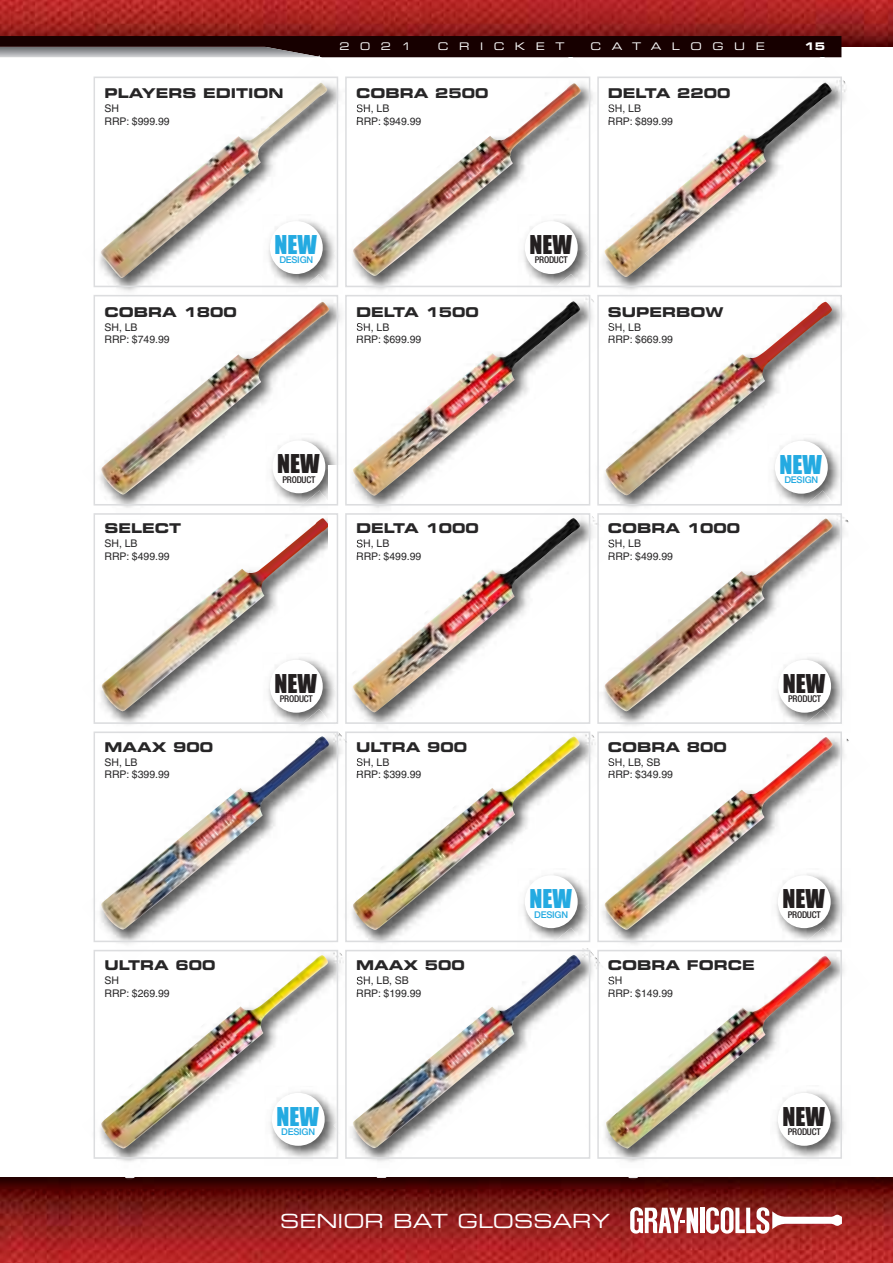
<style>
.page{position:relative;width:893px;height:1263px;background:#fff}
.page>*{position:absolute;margin:0;border:0;box-sizing:border-box;transform-origin:0 0}
.t1{font:24px "Impact";color:#231f20}
.t2{font:24px "Impact";color:#24aae1}
.t3{font:19.5px "Eurostile Extended Two";color:#fff}
.t4{font:13.5px "Eurostile Bold Extended Two";color:#272627}
.t5{font:10.5px/12.6px "Helvetica";color:#272627}
.t6{font:10.5px "Eurostile Extended Two";letter-spacing:1.005em;color:#fff}
.t7{font:10.5px "Eurostile Bold Extended Two";color:#fff}
.t8{font:500 condensed 9.3px "Helvetica Neue LT Std";letter-spacing:-.025em;color:#231f20}
.t9{font:500 9.3px "Helvetica Neue";letter-spacing:-.025em;color:#24aae1}
</style>
<div class="page">
<img style="left:0;top:0;width:893px;height:47px">
<img style="left:0;top:1178px;width:893px;height:85px">
<hr style="left:700px;top:1208px;width:4px;height:25px;background:#fff">
<svg style="left:630px;top:1207px;width:68px;height:27px"></svg>
<svg style="left:706px;top:1207px;width:136px;height:27px"></svg>
<img style="left:618px;top:57px;width:228px;height:56px">
<img style="left:618px;top:83px;width:214px;height:191px">
<img style="left:618px;top:274px;width:226px;height:234px">
<img style="left:618px;top:302px;width:214px;height:193px">
<img style="left:618px;top:517px;width:231px;height:208px">
<img style="left:618px;top:518px;width:215px;height:194px">
<img style="left:618px;top:738px;width:231px;height:206px">
<img style="left:618px;top:737px;width:215px;height:193px">
<img style="left:618px;top:955px;width:252px;height:223px">
<svg style="left:629px;top:1178px;width:8px;height:4px"></svg>
<img style="left:618px;top:956px;width:213px;height:192px">
<img style="left:366px;top:57px;width:252px;height:233px">
<svg style="left:608px;top:104px;width:10px;height:15px"></svg>
<img style="left:366px;top:83px;width:215px;height:193px">
<img style="left:580px;top:294px;width:38px;height:196px">
<svg style="left:608px;top:323px;width:10px;height:15px"></svg>
<img style="left:366px;top:301px;width:214px;height:189px">
<img style="left:366px;top:490px;width:252px;height:219px">
<svg style="left:608px;top:540px;width:10px;height:15px"></svg>
<img style="left:366px;top:518px;width:214px;height:191px">
<img style="left:366px;top:709px;width:252px;height:234px">
<svg style="left:608px;top:758px;width:10px;height:15px"></svg>
<img style="left:366px;top:737px;width:214px;height:193px">
<img style="left:366px;top:948px;width:252px;height:230px">
<svg style="left:377px;top:1178px;width:8px;height:4px"></svg>
<svg style="left:608px;top:977px;width:10px;height:15px"></svg>
<img style="left:366px;top:955px;width:215px;height:193px">
<img style="left:82px;top:57px;width:284px;height:235px">
<svg style="left:0;top:36px;width:841px;height:21px;background:#2e1b1b"></svg>
<svg style="left:357px;top:104px;width:9px;height:15px"></svg>
<img style="left:101px;top:83px;width:226px;height:195px">
<img style="left:93px;top:295px;width:273px;height:213px">
<svg style="left:357px;top:323px;width:9px;height:15px"></svg>
<img style="left:101px;top:302px;width:228px;height:193px">
<img style="left:93px;top:513px;width:273px;height:212px">
<svg style="left:357px;top:540px;width:9px;height:15px"></svg>
<img style="left:101px;top:518px;width:228px;height:193px">
<img style="left:93px;top:732px;width:273px;height:196px">
<svg style="left:357px;top:758px;width:9px;height:15px"></svg>
<img style="left:101px;top:736px;width:228px;height:192px">
<img style="left:82px;top:928px;width:284px;height:250px">
<svg style="left:126px;top:1178px;width:8px;height:4px"></svg>
<svg style="left:357px;top:977px;width:9px;height:15px"></svg>
<img style="left:101px;top:955px;width:227px;height:193px">
<img style="left:263px;top:214px;width:79px;height:78px">
<img style="left:334px;top:246px;width:8px;height:18px">
<img style="left:296px;top:274px;width:40px;height:18px">
<div style="left:270px;top:221px;width:53px;height:53px;background:#fff;border-radius:50%"></div>
<img style="left:518px;top:214px;width:79px;height:76px">
<img style="left:585px;top:243px;width:12px;height:25px">
<img style="left:547px;top:274px;width:40px;height:16px">
<div style="left:525px;top:221px;width:53px;height:53px;background:#fff;border-radius:50%"></div>
<img style="left:518px;top:868px;width:79px;height:75px">
<img style="left:585px;top:897px;width:12px;height:24px">
<img style="left:547px;top:928px;width:41px;height:15px">
<div style="left:525px;top:875px;width:53px;height:53px;background:#fff;border-radius:50%"></div>
<img style="left:265px;top:1086px;width:79px;height:79px">
<img style="left:334px;top:1116px;width:10px;height:22px">
<div style="left:272px;top:1093px;width:53px;height:53px;background:#fff;border-radius:50%"></div>
<img style="left:771px;top:1086px;width:79px;height:79px">
<div style="left:778px;top:1093px;width:53px;height:53px;background:#fff;border-radius:50%"></div>
<img style="left:771px;top:868px;width:78px;height:76px">
<img style="left:798px;top:928px;width:41px;height:16px">
<div style="left:778px;top:875px;width:53px;height:53px;background:#fff;border-radius:50%"></div>
<img style="left:266px;top:433px;width:79px;height:75px">
<img style="left:334px;top:462px;width:11px;height:4px">
<img style="left:292px;top:490px;width:36px;height:18px">
<div style="left:272px;top:440px;width:53px;height:53px;background:#fff;border-radius:50%"></div>
<img style="left:263px;top:653px;width:79px;height:72px">
<img style="left:334px;top:681px;width:8px;height:18px">
<img style="left:291px;top:709px;width:48px;height:17px">
<div style="left:270px;top:660px;width:53px;height:53px;background:#fff;border-radius:50%"></div>
<img style="left:771px;top:653px;width:78px;height:72px">
<img style="left:795px;top:709px;width:47px;height:17px">
<div style="left:778px;top:660px;width:53px;height:53px;background:#fff;border-radius:50%"></div>
<img style="left:768px;top:434px;width:76px;height:74px">
<img style="left:795px;top:490px;width:47px;height:18px">
<div style="left:775px;top:441px;width:53px;height:53px;background:#fff;border-radius:50%"></div>
<div style="left:328px;top:466px;width:21px;height:172px;background:#fff"></div>
<div style="left:597px;top:731px;width:245px;height:211px;border:2px solid #dcdddf"></div>
<div style="left:597px;top:513px;width:245px;height:211px;border:2px solid #dcdddf"></div>
<div style="left:94px;top:950px;width:244px;height:209px;border:2px solid #dcdddf"></div>
<div style="left:597px;top:950px;width:245px;height:209px;border:2px solid #dcdddf"></div>
<div style="left:345px;top:950px;width:245px;height:209px;border:2px solid #dcdddf"></div>
<div style="left:94px;top:295px;width:244px;height:210px;border:2px solid #dcdddf"></div>
<div style="left:94px;top:513px;width:244px;height:211px;border:2px solid #dcdddf"></div>
<div style="left:94px;top:731px;width:244px;height:211px;border:2px solid #dcdddf"></div>
<div style="left:597px;top:295px;width:245px;height:210px;border:2px solid #dcdddf"></div>
<div style="left:345px;top:513px;width:245px;height:211px;border:2px solid #dcdddf"></div>
<div style="left:345px;top:295px;width:245px;height:210px;border:2px solid #dcdddf"></div>
<div style="left:94px;top:77px;width:244px;height:210px;border:2px solid #dcdddf"></div>
<div style="left:597px;top:77px;width:245px;height:210px;border:2px solid #dcdddf"></div>
<div style="left:345px;top:77px;width:245px;height:210px;border:2px solid #dcdddf"></div>
<div style="left:345px;top:731px;width:245px;height:211px;border:2px solid #dcdddf"></div>
<p class="t4" style="left:104px;top:88px;width:181px">PLAYERS EDITION</p>
<p class="t5" style="left:104px;top:103px;width:67px">SH<br>RRP: $999.99</p>
<p class="t6" style="left:340px;top:43px;width:74px">2021</p>
<p class="t6" style="left:438px;top:43px;width:128px">CRICKET</p>
<p class="t6" style="left:591px;top:43px;width:176px">CATALOGUE</p>
<p class="t7" style="left:804px;top:43px;width:22px">15</p>
<p class="t4" style="left:608px;top:88px;width:124px">DELTA 2200</p>
<p class="t5" style="left:608px;top:103px;width:67px">SH, LB<br>RRP: $899.99</p>
<p class="t4" style="left:356px;top:88px;width:134px">COBRA 2500</p>
<p class="t5" style="left:356px;top:103px;width:67px">SH, LB<br>RRP: $949.99</p>
<p class="t4" style="left:104px;top:307px;width:134px">COBRA 1800</p>
<p class="t5" style="left:104px;top:322px;width:67px">SH, LB<br>RRP: $749.99</p>
<h1 class="t2" style="left:275px;top:226px;width:44px">NEW</h1>
<p class="t9" style="left:279px;top:253px;width:35px">DESIGN</p>
<p class="t4" style="left:356px;top:307px;width:124px">DELTA 1500</p>
<p class="t5" style="left:356px;top:322px;width:67px">SH, LB<br>RRP: $699.99</p>
<h1 class="t1" style="left:529px;top:226px;width:44px">NEW</h1>
<p class="t8" style="left:535px;top:257px;width:34px">PRODUCT</p>
<p class="t4" style="left:608px;top:307px;width:117px">SUPERBOW</p>
<p class="t5" style="left:608px;top:322px;width:67px">SH, LB<br>RRP: $669.99</p>
<p class="t4" style="left:104px;top:524px;width:78px">SELECT</p>
<p class="t5" style="left:104px;top:538px;width:67px">SH, LB<br>RRP: $499.99</p>
<h1 class="t1" style="left:277px;top:445px;width:44px">NEW</h1>
<p class="t8" style="left:282px;top:476px;width:34px">PRODUCT</p>
<p class="t4" style="left:356px;top:524px;width:124px">DELTA 1000</p>
<p class="t5" style="left:356px;top:538px;width:67px">SH, LB<br>RRP: $499.99</p>
<p class="t4" style="left:608px;top:524px;width:134px">COBRA 1000</p>
<p class="t5" style="left:608px;top:538px;width:67px">SH, LB<br>RRP: $499.99</p>
<h1 class="t2" style="left:780px;top:446px;width:44px">NEW</h1>
<p class="t9" style="left:784px;top:472px;width:35px">DESIGN</p>
<p class="t4" style="left:104px;top:742px;width:110px">MAAX 900</p>
<p class="t5" style="left:104px;top:757px;width:67px">SH, LB<br>RRP: $399.99</p>
<h1 class="t1" style="left:275px;top:665px;width:44px">NEW</h1>
<p class="t8" style="left:280px;top:695px;width:34px">PRODUCT</p>
<p class="t4" style="left:356px;top:742px;width:113px">ULTRA 900</p>
<p class="t5" style="left:356px;top:757px;width:67px">SH, LB<br>RRP: $399.99</p>
<p class="t4" style="left:104px;top:961px;width:113px">ULTRA 600</p>
<p class="t5" style="left:104px;top:975px;width:67px">SH<br>RRP: $269.99</p>
<p class="t4" style="left:356px;top:961px;width:110px">MAAX 500</p>
<p class="t5" style="left:356px;top:975px;width:67px">SH, LB, SB<br>RRP: $199.99</p>
<h1 class="t2" style="left:277px;top:1098px;width:44px">NEW</h1>
<p class="t9" style="left:281px;top:1124px;width:35px">DESIGN</p>
<p class="t4" style="left:608px;top:742px;width:121px">COBRA 800</p>
<p class="t5" style="left:608px;top:757px;width:67px">SH, LB, SB<br>RRP: $349.99</p>
<h1 class="t1" style="left:783px;top:665px;width:44px">NEW</h1>
<p class="t8" style="left:788px;top:695px;width:34px">PRODUCT</p>
<h1 class="t2" style="left:529px;top:880px;width:44px">NEW</h1>
<p class="t9" style="left:534px;top:907px;width:35px">DESIGN</p>
<p class="t4" style="left:608px;top:961px;width:148px">COBRA FORCE</p>
<p class="t5" style="left:608px;top:975px;width:67px">SH<br>RRP: $149.99</p>
<h1 class="t1" style="left:782px;top:880px;width:44px">NEW</h1>
<p class="t8" style="left:788px;top:911px;width:34px">PRODUCT</p>
<h1 class="t1" style="left:782px;top:1098px;width:44px">NEW</h1>
<p class="t8" style="left:788px;top:1128px;width:34px">PRODUCT</p>
<h2 class="t3" style="left:280px;top:1214px;width:331px">SENIOR BAT GLOSSARY</h2>
</div>
